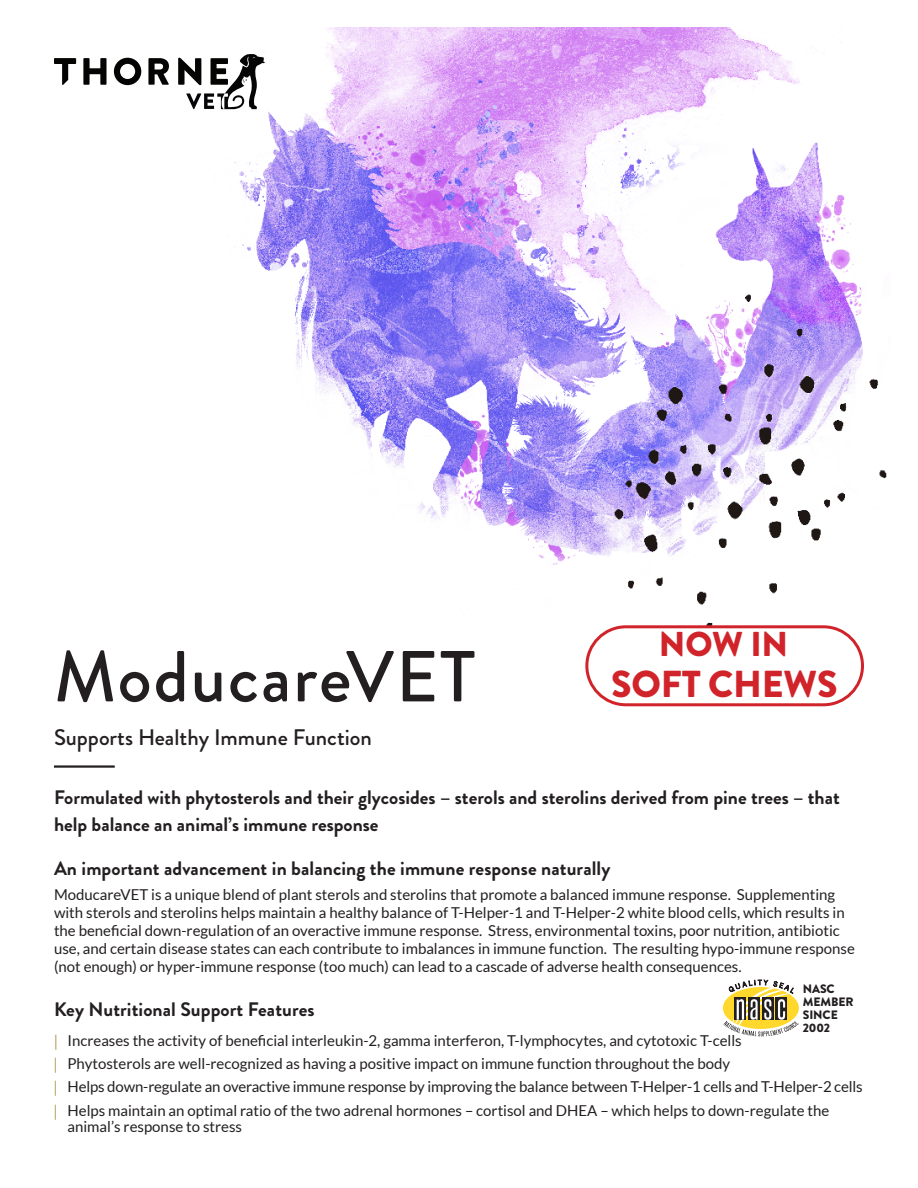
<style>
.page{position:relative;width:918px;height:1188px;background:#fff}
.page>*{position:absolute;margin:0;border:0;box-sizing:border-box;transform-origin:0 0}
.t1{font:500 72px "Brandon Grotesque";letter-spacing:.025em;color:#231f20}
.t2{font:900 37.5px "Brandon Grotesque";letter-spacing:-.005em;color:#d1232a}
.t3{font:900 34.5px "Brandon Grotesque";color:#d1232a}
.t4{font:500 22.5px "Brandon Grotesque";color:#231f20}
.t5{font:700 19.5px/27px "Brandon Grotesque";color:#231f20}
.t6{font:15px/18px "Lato";color:#231f20}
.t7{font:900 12.15px/13.2px "Brandon Grotesque";letter-spacing:-.01em;color:#231f20}
.s1{font-family:"Myriad Pro";color:#b49b57}
</style>
<div class="page">
<img style="left:193px;top:27px;width:694px;height:598px">
<hr style="left:54px;top:765px;width:61px;height:3px;background:#231f20">
<div style="left:585px;top:625px;width:279px;height:81px;border:3px solid #d1232a;border-radius:39px"></div>
<svg style="left:723px;top:979px;width:76px;height:57px"></svg>
<svg style="left:54px;top:58px;width:22px;height:27px"></svg>
<svg style="left:83px;top:58px;width:24px;height:27px"></svg>
<svg style="left:114px;top:58px;width:27px;height:27px"></svg>
<svg style="left:148px;top:58px;width:21px;height:27px"></svg>
<svg style="left:178px;top:54px;width:87px;height:55px"></svg>
<h3 class="t3" style="left:659px;top:619px;width:131px">NOW IN</h3>
<h2 class="t2" style="left:611px;top:657px;width:228px">SOFT CHEWS</h2>
<h1 class="t1" style="left:54px;top:627px;width:423px">ModucareVET</h1>
<h3 class="t4" style="left:54px;top:722px;width:319px">Supports Healthy Immune Function</h3>
<h3 class="t5" style="left:54px;top:784px;width:787px">Formulated with phytosterols and their glycosides – sterols and sterolins derived from pine trees – that help balance an animal’s immune response</h3>
<h3 class="t5" style="left:54px;top:855px;width:558px">An important advancement in balancing the immune response naturally</h3>
<p class="t6" style="left:54px;top:885px;width:802px">ModucareVET is a unique blend of plant sterols and sterolins that promote a balanced immune response. Supplementing with sterols and sterolins helps maintain a healthy balance of T-Helper-1 and T-Helper-2 white blood cells, which results in the beneficial down-regulation of an overactive immune response. Stress, environmental toxins, poor nutrition, antibiotic use, and certain disease states can each contribute to imbalances in immune function. The resulting hypo-immune response (not enough) or hyper-immune response (too much) can lead to a cascade of adverse health consequences.</p>
<h3 class="t5" style="left:54px;top:996px;width:262px">Key Nutritional Support Features</h3>
<p class="t7" style="left:803px;top:982px;width:52px">NASC<br>MEMBER<br>SINCE<br>2002</p>
<p class="t6" style="left:54px;top:1029px;width:810px;line-height:23.2px"><span class="s1">|</span> Increases the activity of beneficial interleukin-2, gamma interferon, T-lymphocytes, and cytotoxic T-cells<br><span class="s1">|</span> Phytosterols are well-recognized as having a positive impact on immune function throughout the body<br><span class="s1">|</span> Helps down-regulate an overactive immune response by improving the balance between T-Helper-1 cells and T-Helper-2 cells <span class="s1">|</span> Helps maintain an optimal ratio of the two adrenal hormones – cortisol and DHEA – which helps to down-regulate the</p>
<p class="t6" style="left:67px;top:1118px;width:176px">animal’s response to stress</p>
</div>
